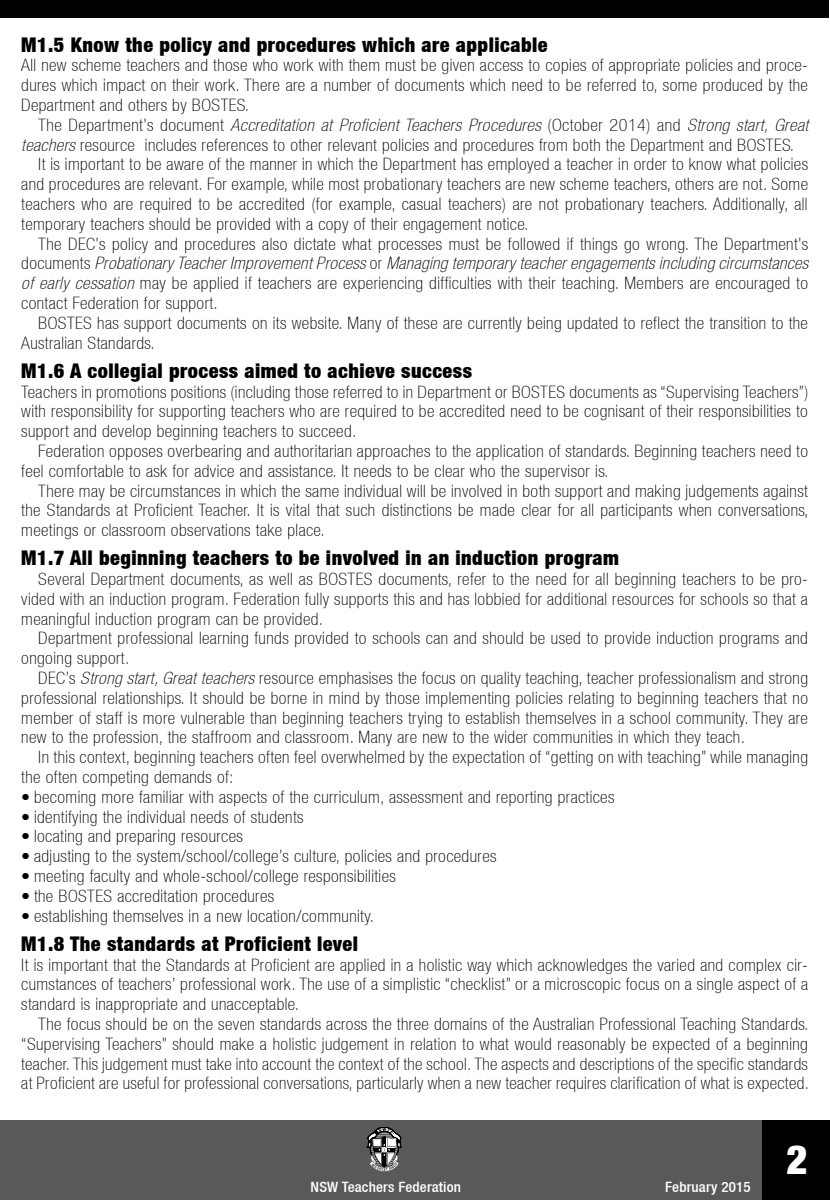
<style>
.page{position:relative;width:830px;height:1200px;background:#fff}
.page>*{position:absolute;margin:0;border:0;box-sizing:border-box;transform-origin:0 0}
.t1{font:900 condensed 40.5px "Helvetica Neue LT";color:#fff}
.t2{font:900 condensed 20.25px "Helvetica Neue LT";letter-spacing:.025em;color:#000}
.t3{font:100 condensed 17.1px/19.8px "Helvetica Neue LT";letter-spacing:.025em;color:#000;text-align:justify;scale:1.05 1}
.t4{font:italic 100 condensed 17.1px "Helvetica Neue LT";letter-spacing:.025em;color:#000;scale:1.05 1}
.t5{font:italic 100 condensed 17.1px "Helvetica Neue LT";letter-spacing:.025em;color:#000;scale:1.06 1}
.t6{font:500 condensed 14.25px "Helvetica Neue LT";letter-spacing:.01em;color:#fff;scale:1.05 1}
.s1{font-style:normal}
.s2{font-style:italic}
</style>
<div class="page">
<div style="left:0;top:0;width:828px;height:17px;background:#000"></div>
<div style="left:0;top:1120px;width:762px;height:79px;background:#58595b"></div>
<div style="left:762px;top:1120px;width:67px;height:79px;background:#000"></div>
<svg style="left:367px;top:1127px;width:34px;height:44px"></svg>
<p class="t2" style="left:21px;top:32px;width:527px">M1.5 Know the policy and procedures which are applicable</p>
<p class="t3" style="left:21px;top:55px;width:750px">All new scheme teachers and those who work with them must be given access to copies of appropriate policies and proce&shy;dures which impact on their work. There are a number of documents which need to be referred to, some produced by the Department and others by BOSTES.</p>
<p class="t5" style="left:38px;top:115px;width:727px"><span class="s1">The Department’s document</span> Accreditation at Proficient Teachers Procedures <span class="s1">(October 2014) and</span> Strong start, Great</p>
<p class="t3" style="left:21px;top:134px;width:737px"><span class="s2">teachers</span> resource includes references to other relevant policies and procedures from both the Department and BOSTES.</p>
<p class="t3" style="left:38px;top:154px;width:734px">It is important to be aware of the manner in which the Department has employed a teacher in order to know what policies</p>
<p class="t3" style="left:21px;top:174px;width:750px">and procedures are relevant. For example, while most probationary teachers are new scheme teachers, others are not. Some</p>
<p class="t3" style="left:21px;top:194px;width:750px">teachers who are required to be accredited (for example, casual teachers) are not probationary teachers. Additionally, all</p>
<p class="t3" style="left:21px;top:214px;width:484px">temporary teachers should be provided with a copy of their engagement notice.</p>
<p class="t3" style="left:38px;top:233px;width:734px">The DEC’s policy and procedures also dictate what processes must be followed if things go wrong. The Department’s</p>
<p class="t4" style="left:21px;top:254px;width:750px"><span class="s1">documents</span> Probationary Teacher Improvement Process <span class="s1">or</span> Managing temporary teacher engagements including circumstances</p>
<p class="t3" style="left:21px;top:273px;width:750px"><span class="s2">of early cessation</span> may be applied if teachers are experiencing difficulties with their teaching. Members are encouraged to</p>
<p class="t3" style="left:21px;top:293px;width:189px">contact Federation for support.</p>
<p class="t3" style="left:38px;top:313px;width:734px">BOSTES has support documents on its website. Many of these are currently being updated to reflect the transition to the</p>
<p class="t3" style="left:21px;top:332px;width:128px">Australian Standards.</p>
<p class="t2" style="left:21px;top:358px;width:452px">M1.6 A collegial process aimed to achieve success</p>
<p class="t3" style="left:21px;top:381px;width:751px">Teachers in promotions positions (including those referred to in Department or BOSTES documents as “Supervising Teachers”) with responsibility for supporting teachers who are required to be accredited need to be cognisant of their responsibilities to support and develop beginning teachers to succeed.</p>
<p class="t3" style="left:21px;top:441px;width:750px;text-indent:17px">Federation opposes overbearing and authoritarian approaches to the application of standards. Beginning teachers need to feel comfortable to ask for advice and assistance. It needs to be clear who the supervisor is.</p>
<p class="t3" style="left:21px;top:480px;width:751px;text-indent:17px">There may be circumstances in which the same individual will be involved in both support and making judgements against the Standards at Proficient Teacher. It is vital that such distinctions be made clear for all participants when conversations, meetings or classroom observations take place.</p>
<p class="t2" style="left:21px;top:545px;width:599px">M1.7 All beginning teachers to be involved in an induction program</p>
<p class="t3" style="left:21px;top:569px;width:750px;text-indent:17px">Several Department documents, as well as BOSTES documents, refer to the need for all beginning teachers to be pro&shy;vided with an induction program. Federation fully supports this and has lobbied for additional resources for schools so that a meaningful induction program can be provided.</p>
<p class="t3" style="left:21px;top:628px;width:750px;text-indent:17px">Department professional learning funds provided to schools can and should be used to provide induction programs and ongoing support.</p>
<p class="t3" style="left:21px;top:667px;width:750px;text-indent:17px">DEC’s <span class="s2">Strong start, Great teachers</span> resource emphasises the focus on quality teaching, teacher professionalism and strong professional relationships. It should be borne in mind by those implementing policies relating to beginning teachers that no member of staff is more vulnerable than beginning teachers trying to establish themselves in a school community. They are new to the profession, the staffroom and classroom. Many are new to the wider communities in which they teach.</p>
<p class="t3" style="left:21px;top:747px;width:750px;text-indent:17px">In this context, beginning teachers often feel overwhelmed by the expectation of “getting on with teaching” while managing the often competing demands of:</p>
<p class="t3" style="left:21px;top:786px;width:566px">• becoming more familiar with aspects of the curriculum, assessment and reporting practices</p>
<p class="t3" style="left:21px;top:806px;width:270px">• identifying the individual needs of students</p>
<p class="t3" style="left:21px;top:826px;width:212px">• locating and preparing resources</p>
<p class="t3" style="left:21px;top:846px;width:454px">• adjusting to the system/school/college’s culture, policies and procedures</p>
<p class="t3" style="left:21px;top:865px;width:358px">• meeting faculty and whole-school/college responsibilities</p>
<p class="t3" style="left:21px;top:885px;width:242px">• the BOSTES accreditation procedures</p>
<p class="t3" style="left:21px;top:905px;width:337px">• establishing themselves in a new location/community.</p>
<p class="t2" style="left:21px;top:930px;width:338px">M1.8 The standards at Proficient level</p>
<p class="t3" style="left:21px;top:954px;width:750px">It is important that the Standards at Proficient are applied in a holistic way which acknowledges the varied and complex cir&shy;cumstances of teachers’ professional work. The use of a simplistic “checklist” or a microscopic focus on a single aspect of a standard is inappropriate and unacceptable.</p>
<p class="t3" style="left:21px;top:1013px;width:751px;text-indent:17px">The focus should be on the seven standards across the three domains of the Australian Professional Teaching Standards. “Supervising Teachers” should make a holistic judgement in relation to what would reasonably be expected of a beginning teacher. This judgement must take into account the context of the school. The aspects and descriptions of the specific standards at Proficient are useful for professional conversations, particularly when a new teacher requires clarification of what is expected.</p>
<p class="t6" style="left:310px;top:1177px;width:145px">NSW Teachers Federation</p>
<p class="t6" style="left:664px;top:1177px;width:83px">February 2015</p>
<h1 class="t1" style="left:786px;top:1134px;width:23px">2</h1>
</div>
